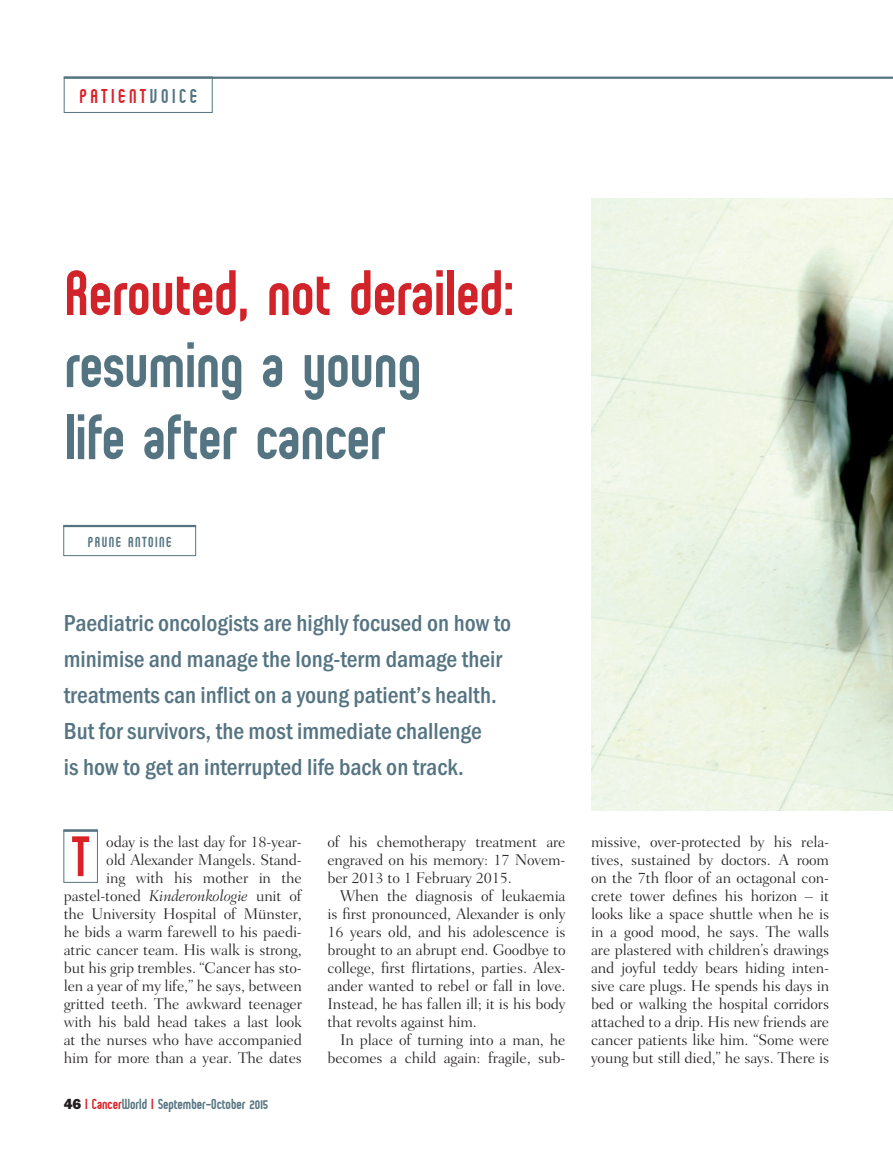
<style>
.page{position:relative;width:893px;height:1149px;background:#fff}
.page>*{position:absolute;margin:0;border:0;box-sizing:border-box;transform-origin:0 0}
.t1{font:72px/72px "Engineered";color:#557482}
.t2{font:72px "Engineered";color:#d1232a}
.t3{font:63.9px "Engineered";color:#da2128}
.t4{font:500 condensed 24px/36px "Franklin Got T";color:#557482}
.t5{font:22.5px "Engineered";letter-spacing:.16em;color:#da2128}
.t6{font:16.5px "Engineered";color:#557482}
.t7{font:16.5px "Engineered";letter-spacing:.09em;color:#557482}
.t8{font:300 15.75px/18px "Fairfield LH";letter-spacing:-.01em;color:#231f20;text-align:justify}
.s1{color:#557482}
.s2{font-style:italic}
.s3{color:#da2128}
</style>
<div class="page">
<hr style="left:64px;top:77px;width:829px;height:2px;background:#557482">
<div style="left:64px;top:77px;width:149px;height:36px;border:1px solid #557482"></div>
<div style="left:63px;top:525px;width:133px;height:31px;border:1px solid #557482"></div>
<hr style="left:63px;top:524px;width:133px;height:3px;background:#557482">
<div style="left:63px;top:829px;width:35px;height:53px;border:1px solid #557482"></div>
<hr style="left:64px;top:829px;width:34px;height:2px;background:#557482">
<img style="left:591px;top:198px;width:302px;height:612px">
<h3 class="t5" style="left:80px;top:89px;width:119px">PATIENT<span class="s1">VOICE</span></h3>
<h1 class="t2" style="left:65px;top:270px;width:451px">Rerouted, not derailed:</h1>
<h1 class="t1" style="left:65px;top:341px;width:358px">resuming a young life after cancer</h1>
<p class="t7" style="left:88px;top:536px;width:85px">PRUNE ANTOINE</p>
<p class="t4" style="left:64px;top:604px;width:449px">Paediatric oncologists are highly focused on how to minimise and manage the long-term damage their treatments can inflict on a young patient’s health.<br>But for survivors, the most immediate challenge<br>is how to get an interrupted life back on track.</p>
<p class="t8" style="left:64px;top:832px;width:240px;text-align:right">oday is the last day for 18-year-<br>old Alexander Mangels. Stand-<br>ing with his mother in the pastel-toned <span class="s2">Kinderonkologie</span> unit of the University Hospital of Münster, he bids a warm farewell to his paedi&shy;atric cancer team. His walk is strong, but his grip trembles. “Cancer has sto&shy;len a year of my life,” he says, between gritted teeth. The awkward teenager with his bald head takes a last look at the nurses who have accompanied him for more than a year. The dates</p>
<p class="t8" style="left:327px;top:832px;width:240px">of his chemotherapy treatment are engraved on his memory: 17 Novem&shy;ber 2013 to 1 February 2015.</p>
<h2 class="t3" style="left:72px;top:836px;width:20px">T</h2>
<p class="t8" style="left:327px;top:886px;width:240px;text-indent:13px">When the diagnosis of leukaemia is first pronounced, Alexander is only 16 years old, and his adolescence is brought to an abrupt end. Goodbye to college, first flirtations, parties. Alex&shy;ander wanted to rebel or fall in love.<br>Instead, he has fallen ill; it is his body that revolts against him.</p>
<p class="t8" style="left:327px;top:1030px;width:240px;text-align:right">In place of turning into a man, he becomes a child again: fragile, sub-</p>
<p class="t6" style="left:64px;top:1098px;width:206px"><sup>46</sup> <span class="s3">I Cancer</span>World <span class="s3">I</span> September-October 2015</p>
<p class="t8" style="left:591px;top:832px;width:240px">missive, over-protected by his rela&shy;tives, sustained by doctors. A room on the 7th floor of an octagonal con&shy;crete tower defines his horizon – it looks like a space shuttle when he is in a good mood, he says. The walls are plastered with children’s drawings and joyful teddy bears hiding inten&shy;sive care plugs. He spends his days in bed or walking the hospital corridors attached to a drip. His new friends are cancer patients like him. “Some were young but still died,” he says. There is</p>
</div>
